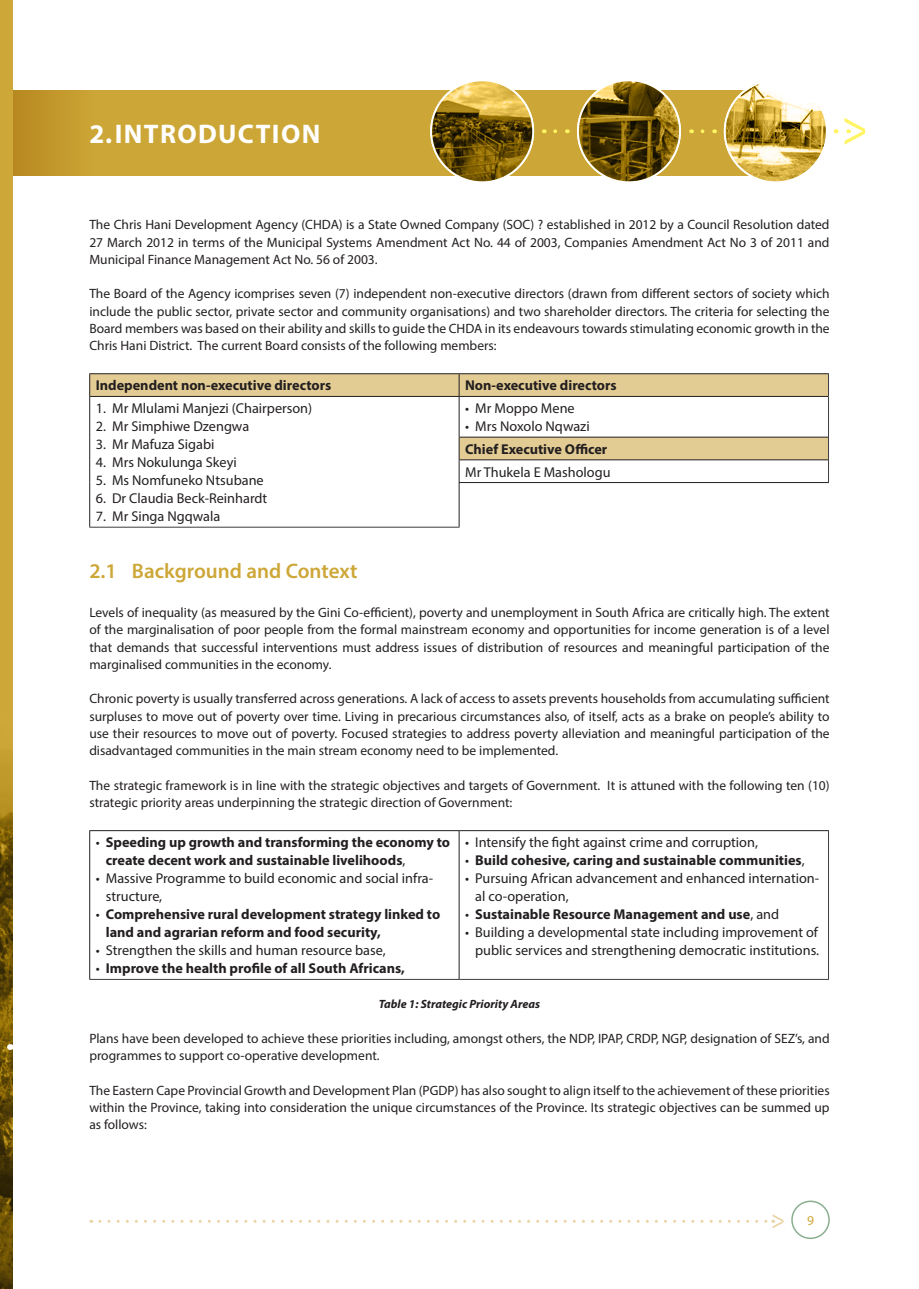
<style>
.page{position:relative;width:919px;height:1289px;background:#fff}
.page>*{position:absolute;margin:0;border:0;box-sizing:border-box;transform-origin:0 0}
.t1{font:700 27px "Myriad Pro";letter-spacing:.05em;color:#fff}
.t2{font:600 21px "Myriad Pro";color:#cda737}
.t3{font:14.25px/18px "Myriad Pro";color:#231f20}
.t4{font:700 14.25px/18px "Myriad Pro";color:#231f20}
.t5{font:13.5px/17.2px "Myriad Pro";color:#231f20;text-align:justify}
.t6{font:13.5px "Myriad Pro";color:#cda737}
.t7{font:italic 700 12px "Myriad Pro";color:#231f20}
.s1{font-weight:400}
</style>
<div class="page">
<div style="left:791px;top:1200px;width:38px;height:38px;border:2px solid #8aae8e;border-radius:50%"></div>
<svg style="left:100px;top:1214px;width:683px;height:14px"></svg>
<div style="left:0;top:90px;width:745px;height:85px;background:#cda737"></div>
<div style="left:0;top:0;width:13px;height:1288px;background:#cda737"></div>
<svg style="left:90px;top:374px;width:738px;height:86px"></svg>
<hr style="left:89px;top:373px;width:370px;height:1px;background:#231f20">
<svg style="left:89px;top:374px;width:1px;height:22px"></svg>
<hr style="left:459px;top:373px;width:369px;height:1px;background:#231f20">
<svg style="left:458px;top:374px;width:1px;height:22px"></svg>
<hr style="left:89px;top:396px;width:370px;height:1px;background:#231f20">
<hr style="left:89px;top:397px;width:1px;height:40px;background:#231f20">
<svg style="left:89px;top:437px;width:1px;height:45px"></svg>
<hr style="left:89px;top:482px;width:1px;height:45px;background:#231f20">
<hr style="left:459px;top:396px;width:369px;height:1px;background:#231f20">
<hr style="left:458px;top:397px;width:1px;height:40px;background:#231f20">
<hr style="left:458px;top:437px;width:370px;height:1px;background:#231f20">
<hr style="left:458px;top:459px;width:370px;height:1px;background:#231f20">
<svg style="left:458px;top:437px;width:1px;height:45px"></svg>
<hr style="left:458px;top:482px;width:370px;height:1px;background:#231f20">
<hr style="left:458px;top:483px;width:1px;height:44px;background:#231f20">
<svg style="left:828px;top:374px;width:1px;height:22px"></svg>
<hr style="left:89px;top:527px;width:370px;height:1px;background:#3e3e3f">
<hr style="left:828px;top:396px;width:1px;height:41px;background:#3e3e3f">
<svg style="left:828px;top:437px;width:1px;height:45px"></svg>
<hr style="left:89px;top:830px;width:370px;height:1px;background:#231f20">
<hr style="left:89px;top:831px;width:1px;height:148px;background:#231f20">
<hr style="left:459px;top:830px;width:369px;height:1px;background:#231f20">
<hr style="left:458px;top:831px;width:1px;height:148px;background:#231f20">
<hr style="left:828px;top:831px;width:1px;height:148px;background:#3e3e3f">
<hr style="left:89px;top:979px;width:370px;height:1px;background:#3e3e3f">
<hr style="left:459px;top:979px;width:369px;height:1px;background:#3e3e3f">
<img style="left:431px;top:80px;width:102px;height:102px;border-radius:51px">
<div style="left:430px;top:79px;width:104px;height:104px;border:2px solid #fff;border-radius:50%"></div>
<img style="left:578px;top:80px;width:102px;height:102px;border-radius:51px">
<div style="left:577px;top:79px;width:103px;height:104px;border:2px solid #fff;border-radius:50%"></div>
<img style="left:724px;top:80px;width:102px;height:102px;border-radius:51px">
<div style="left:723px;top:79px;width:104px;height:104px;border:2px solid #fff;border-radius:50%"></div>
<svg style="left:691px;top:129px;width:11px;height:4px"></svg>
<svg style="left:543px;top:129px;width:12px;height:4px"></svg>
<svg style="left:835px;top:118px;width:30px;height:27px"></svg>
<img style="left:0;top:763px;width:13px;height:525px">
<h1 class="t1" style="left:89px;top:116px;width:232px">2.INTRODUCTION</h1>
<p class="t5" style="left:89px;top:216px;width:741px">The Chris Hani Development Agency (CHDA) is a State Owned Company (SOC) ? established in 2012 by a Council Resolution dated 27 March 2012 in terms of the Municipal Systems Amendment Act No. 44 of 2003, Companies Amendment Act No 3 of 2011 and Municipal Finance Management Act No. 56 of 2003.</p>
<p class="t5" style="left:89px;top:285px;width:741px">The Board of the Agency icomprises seven (7) independent non-executive directors (drawn from different sectors of society which include the public sector, private sector and community organisations) and two shareholder directors. The criteria for selecting the Board members was based on their ability and skills to guide the CHDA in its endeavours towards stimulating economic growth in the Chris Hani District. The current Board consists of the following members:</p>
<p class="t4" style="left:96px;top:376px;width:237px">Independent non-executive directors</p>
<p class="t4" style="left:465px;top:376px;width:153px">Non-executive directors</p>
<p class="t3" style="left:96px;top:399px;width:218px">1. Mr Mlulami Manjezi (Chairperson)</p>
<p class="t3" style="left:96px;top:417px;width:155px">2. Mr Simphiwe Dzengwa</p>
<p class="t3" style="left:96px;top:435px;width:120px">3. Mr Mafuza Sigabi</p>
<p class="t3" style="left:96px;top:453px;width:142px">4. Mrs Nokulunga Skeyi</p>
<p class="t3" style="left:96px;top:471px;width:169px">5. Ms Nomfuneko Ntsubane</p>
<p class="t3" style="left:96px;top:489px;width:173px">6. Dr Claudia Beck-Reinhardt</p>
<p class="t3" style="left:96px;top:507px;width:126px">7. Mr Singa Ngqwala</p>
<p class="t3" style="left:465px;top:399px;width:111px">• Mr Moppo Mene</p>
<p class="t3" style="left:465px;top:417px;width:126px">• Mrs Noxolo Nqwazi</p>
<p class="t4" style="left:465px;top:439px;width:144px">Chief Executive Officer</p>
<p class="t3" style="left:465px;top:462px;width:147px">Mr Thukela E Mashologu</p>
<h2 class="t2" style="left:89px;top:557px;width:269px">2.1 Background and Context</h2>
<p class="t5" style="left:89px;top:603px;width:741px">Levels of inequality (as measured by the Gini Co-efficient), poverty and unemployment in South Africa are critically high. The extent of the marginalisation of poor people from the formal mainstream economy and opportunities for income generation is of a level that demands that successful interventions must address issues of distribution of resources and meaningful participation of the marginalised communities in the economy.</p>
<p class="t5" style="left:89px;top:690px;width:741px">Chronic poverty is usually transferred across generations. A lack of access to assets prevents households from accumulating sufficient surpluses to move out of poverty over time. Living in precarious circumstances also, of itself, acts as a brake on people’s ability to use their resources to move out of poverty. Focused strategies to address poverty alleviation and meaningful participation of the disadvantaged communities in the main stream economy need to be implemented.</p>
<p class="t5" style="left:89px;top:776px;width:741px">The strategic framework is in line with the strategic objectives and targets of Government. It is attuned with the following ten (10) strategic priority areas underpinning the strategic direction of Government:</p>
<p class="t4" style="left:106px;top:833px;width:346px;text-indent:-10px"><span class="s1">•</span> Speeding up growth and transforming the economy to create decent work and sustainable livelihoods<span class="s1">,</span></p>
<p class="t3" style="left:106px;top:869px;width:329px;text-indent:-10px">• Massive Programme to build economic and social infra&shy;structure,</p>
<p class="t4" style="left:106px;top:905px;width:336px;text-indent:-10px"><span class="s1">•</span> Comprehensive rural development strategy linked to land and agrarian reform and food security,</p>
<p class="t3" style="left:96px;top:941px;width:291px">• Strengthen the skills and human resource base,</p>
<p class="t4" style="left:96px;top:959px;width:311px"><span class="s1">•</span> Improve the health profile of all South Africans,</p>
<p class="t3" style="left:465px;top:833px;width:294px">• Intensify the fight against crime and corruption,</p>
<p class="t4" style="left:465px;top:851px;width:341px"><span class="s1">•</span> Build cohesive, caring and sustainable communities<span class="s1">,</span></p>
<p class="t3" style="left:475px;top:869px;width:345px;text-indent:-10px">• Pursuing African advancement and enhanced internation&shy;al co-operation,</p>
<p class="t4" style="left:465px;top:905px;width:315px"><span class="s1">•</span> Sustainable Resource Management and use<span class="s1">, and</span></p>
<p class="t3" style="left:465px;top:923px;width:355px;text-align:right">• Building a developmental state including improvement of public services and strengthening democratic institutions.</p>
<p class="t7" style="left:379px;top:996px;width:163px">Table 1: Strategic Priority Areas</p>
<p class="t5" style="left:89px;top:1029px;width:741px">Plans have been developed to achieve these priorities including, amongst others, the NDP, IPAP, CRDP, NGP, designation of SEZ’s, and programmes to support co-operative development.</p>
<p class="t5" style="left:89px;top:1081px;width:741px">The Eastern Cape Provincial Growth and Development Plan (PGDP) has also sought to align itself to the achievement of these priorities within the Province, taking into consideration the unique circumstances of the Province. Its strategic objectives can be summed up as follows:</p>
<p class="t6" style="left:807px;top:1211px;width:8px">9</p>
</div>
